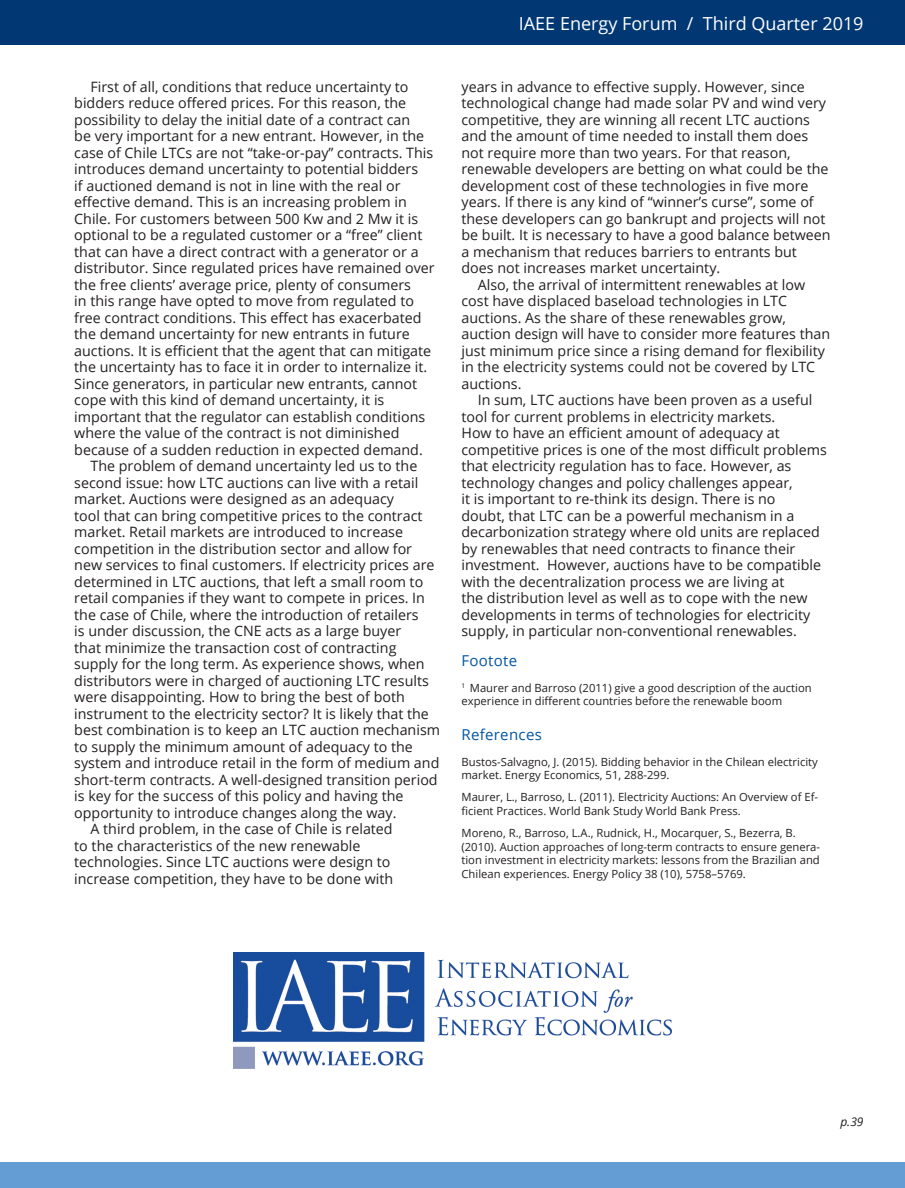
<style>
.page{position:relative;width:905px;height:1188px;background:#fff}
.page>*{position:absolute;margin:0;border:0;box-sizing:border-box;transform-origin:0 0}
.t1{font:18px "Open Sans";color:#fff}
.Heading_NEW{font:15px "Open Sans";letter-spacing:.02em;color:#0155a5}
.Body_Text_NEW{font:14.25px/16.5px "Open Sans";color:#231f20}
.t2{font:italic 12px "Open Sans";color:#231f20}
.Footnotes___Referenc{font:11.25px/13.5px "Open Sans";color:#231f20}
</style>
<div class="page">
<div style="left:0;top:1162px;width:904px;height:26px;background:#639dd4"></div>
<div style="left:0;top:0;width:904px;height:44px;background:#013874"></div>
<img style="left:233px;top:953px;width:438px;height:115px">
<p class="Body_Text_NEW" style="left:74px;top:78px;width:362px;text-indent:16px">First of all, conditions that reduce uncertainty to bidders reduce offered prices. For this reason, the possibility to delay the initial date of a contract can<br>be very important for a new entrant. However, in the case of Chile LTCs are not “take-or-pay” contracts. This introduces demand uncertainty to potential bidders<br>if auctioned demand is not in line with the real or effective demand. This is an increasing problem in Chile. For customers between 500 Kw and 2 Mw it is optional to be a regulated customer or a “free” client that can have a direct contract with a generator or a distributor. Since regulated prices have remained over the free clients’ average price, plenty of consumers<br>in this range have opted to move from regulated to free contract conditions. This effect has exacerbated the demand uncertainty for new entrants in future auctions. It is efficient that the agent that can mitigate the uncertainty has to face it in order to internalize it.<br>Since generators, in particular new entrants, cannot cope with this kind of demand uncertainty, it is important that the regulator can establish conditions where the value of the contract is not diminished because of a sudden reduction in expected demand.</p>
<p class="Body_Text_NEW" style="left:74px;top:458px;width:367px;text-indent:16px">The problem of demand uncertainty led us to the second issue: how LTC auctions can live with a retail market. Auctions were designed as an adequacy<br>tool that can bring competitive prices to the contract market. Retail markets are introduced to increase competition in the distribution sector and allow for new services to final customers. If electricity prices are determined in LTC auctions, that left a small room to retail companies if they want to compete in prices. In the case of Chile, where the introduction of retailers<br>is under discussion, the CNE acts as a large buyer<br>that minimize the transaction cost of contracting supply for the long term. As experience shows, when distributors were in charged of auctioning LTC results were disappointing. How to bring the best of both instrument to the electricity sector? It is likely that the best combination is to keep an LTC auction mechanism to supply the minimum amount of adequacy to the system and introduce retail in the form of medium and short-term contracts. A well-designed transition period is key for the success of this policy and having the opportunity to introduce changes along the way.</p>
<p class="Body_Text_NEW" style="left:74px;top:821px;width:320px;text-indent:16px">A third problem, in the case of Chile is related to the characteristics of the new renewable technologies. Since LTC auctions were design to increase competition, they have to be done with</p>
<p class="t1" style="left:519px;top:11px;width:346px">IAEE Energy Forum / Third Quarter 2019</p>
<p class="Body_Text_NEW" style="left:461px;top:78px;width:371px">years in advance to effective supply. However, since technological change had made solar PV and wind very competitive, they are winning all recent LTC auctions and the amount of time needed to install them does not require more than two years. For that reason, renewable developers are betting on what could be the development cost of these technologies in five more years. If there is any kind of “winner’s curse”, some of these developers can go bankrupt and projects will not be built. It is necessary to have a good balance between a mechanism that reduces barriers to entrants but does not increases market uncertainty.</p>
<p class="Body_Text_NEW" style="left:461px;top:276px;width:370px;text-indent:16px">Also, the arrival of intermittent renewables at low cost have displaced baseload technologies in LTC auctions. As the share of these renewables grow, auction design will have to consider more features than just minimum price since a rising demand for flexibility in the electricity systems could not be covered by LTC auctions.</p>
<p class="Body_Text_NEW" style="left:461px;top:392px;width:367px;text-indent:16px">In sum, LTC auctions have been proven as a useful tool for current problems in electricity markets.<br>How to have an efficient amount of adequacy at competitive prices is one of the most difficult problems that electricity regulation has to face. However, as technology changes and policy challenges appear,<br>it is important to re-think its design. There is no<br>doubt, that LTC can be a powerful mechanism in a decarbonization strategy where old units are replaced by renewables that need contracts to finance their investment. However, auctions have to be compatible with the decentralization process we are living at<br>the distribution level as well as to cope with the new developments in terms of technologies for electricity supply, in particular non-conventional renewables.</p>
<p class="Heading_NEW" style="left:461px;top:650px;width:57px">Footote</p>
<p class="Footnotes___Referenc" style="left:461px;top:681px;width:352px"><sup>1</sup> Maurer and Barroso (2011) give a good description of the auction experience in different countries before the renewable boom</p>
<p class="Heading_NEW" style="left:461px;top:725px;width:82px">References</p>
<p class="Footnotes___Referenc" style="left:461px;top:755px;width:358px">Bustos-Salvagno, J. (2015). Bidding behavior in the Chilean electricity market. Energy Economics, 51, 288-299.</p>
<p class="Footnotes___Referenc" style="left:461px;top:790px;width:358px">Maurer, L., Barroso, L. (2011). Electricity Auctions: An Overview of Ef&shy;ficient Practices. World Bank Study World Bank Press.</p>
<p class="Footnotes___Referenc" style="left:461px;top:826px;width:360px">Moreno, R., Barroso, L.A., Rudnick, H., Mocarquer, S., Bezerra, B. (2010). Auction approaches of long-term contracts to ensure genera&shy;tion investment in electricity markets: lessons from the Brazilian and Chilean experiences. Energy Policy 38 (10), 5758–5769.</p>
<p class="t2" style="left:840px;top:1114px;width:25px">p.39</p>
</div>
